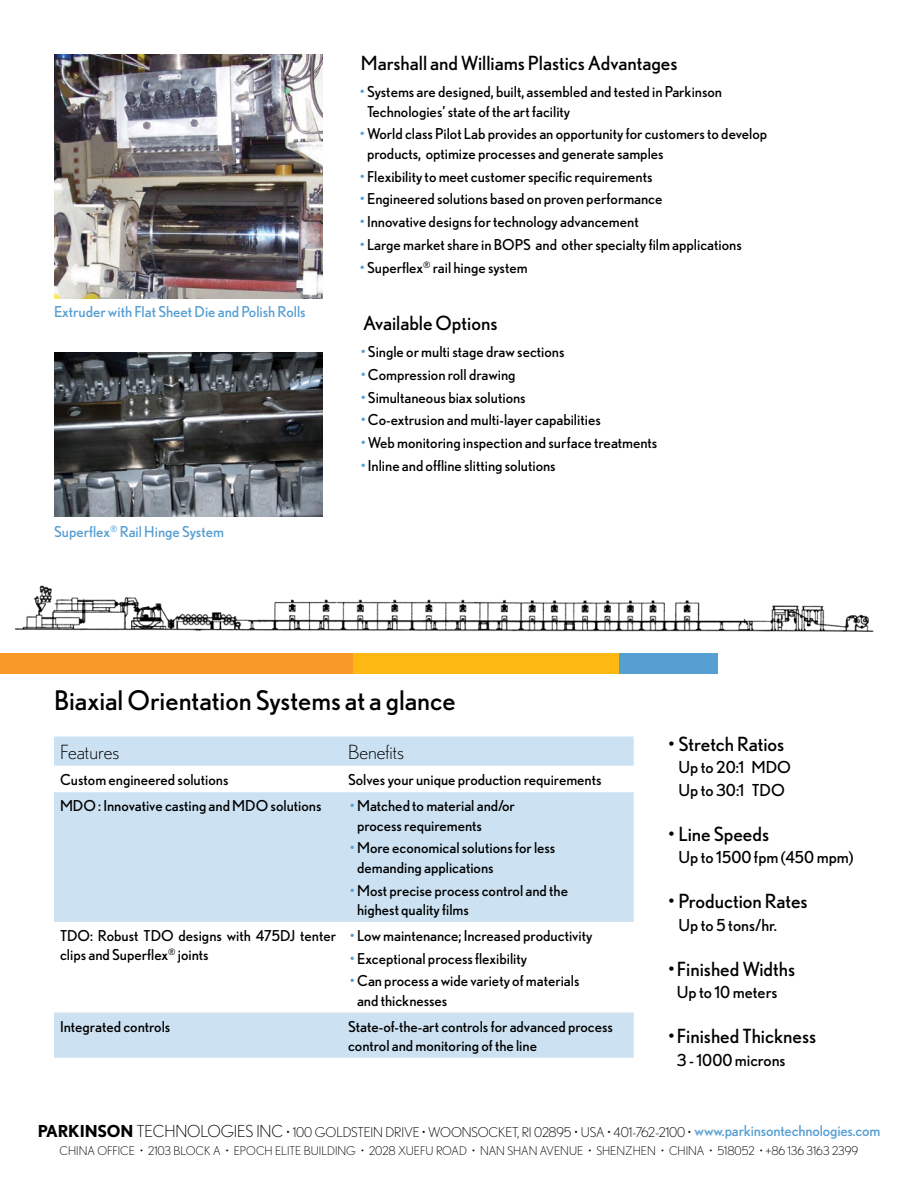
<style>
.page{position:relative;width:918px;height:1188px;background:#fff}
.page>*{position:absolute;margin:0;border:0;box-sizing:border-box;transform-origin:0 0}
.t1{font:27px "Nobel";color:#000}
.t2{font:19.5px "Nobel";color:#000}
.t3{font:300 19.5px "Nobel";color:#000}
.t4{font:16.5px/22.5px "Nobel";color:#000}
.t5{font:15px/19.5px "Nobel";color:#000}
.t6{font:15px "Nobel";color:#569fd3}
.t7{font:300 13.5px "Nobel";letter-spacing:-.01em;color:#000}
.t8{font:300 12px "Nobel";color:#000}
.s1{color:#569fd3}
.s2{font-weight:700;font-size:16.5px}
.s3{font-size:16.5px}
.s4{font-weight:400;font-size:15px;color:#569fd3}
</style>
<div class="page">
<img style="left:15px;top:585px;width:859px;height:47px">
<div style="left:287px;top:654px;width:343px;height:20px;background:#fdb813"></div>
<div style="left:0;top:654px;width:353px;height:20px;background:#f89828"></div>
<div style="left:619px;top:654px;width:98px;height:20px;background:#569fd3"></div>
<img style="left:54px;top:54px;width:268px;height:245px">
<svg style="left:54px;top:736px;width:580px;height:322px;fill:#cce2f2"></svg>
<img style="left:54px;top:353px;width:268px;height:164px">
<p class="t6" style="left:54px;top:303px;width:253px">Extruder with Flat Sheet Die and Polish Rolls</p>
<p class="t6" style="left:54px;top:523px;width:172px">Superflex<sup>®</sup> Rail Hinge System</p>
<h2 class="t2" style="left:361px;top:52px;width:318px">Marshall and Williams Plastics Advantages</h2>
<p class="t5" style="left:367px;top:82px;width:357px;text-indent:-8px"><span class="s1">•</span>Systems are designed, built, assembled and tested in Parkinson<br>Technologies’ state of the art facility</p>
<p class="t5" style="left:367px;top:124px;width:402px;text-indent:-8px"><span class="s1">•</span>World class Pilot Lab provides an opportunity for customers to develop products, optimize processes and generate samples</p>
<p class="t5" style="left:360px;top:166px;width:294px"><span class="s1">•</span>Flexibility to meet customer specific requirements</p>
<p class="t5" style="left:360px;top:189px;width:304px"><span class="s1">•</span>Engineered solutions based on proven performance</p>
<p class="t5" style="left:360px;top:212px;width:281px"><span class="s1">•</span>Innovative designs for technology advancement</p>
<p class="t5" style="left:360px;top:234px;width:384px"><span class="s1">•</span>Large market share in BOPS and other specialty film applications</p>
<p class="t5" style="left:360px;top:257px;width:170px"><span class="s1">•</span>Superflex<sup>®</sup> rail hinge system</p>
<h2 class="t2" style="left:363px;top:312px;width:136px">Available Options</h2>
<p class="t5" style="left:360px;top:342px;width:206px"><span class="s1">•</span>Single or multi stage draw sections</p>
<p class="t5" style="left:360px;top:365px;width:157px"><span class="s1">•</span>Compression roll drawing</p>
<p class="t5" style="left:360px;top:387px;width:167px"><span class="s1">•</span>Simultaneous biax solutions</p>
<p class="t5" style="left:360px;top:410px;width:242px"><span class="s1">•</span>Co-extrusion and multi-layer capabilities</p>
<p class="t5" style="left:360px;top:433px;width:299px"><span class="s1">•</span>Web monitoring inspection and surface treatments</p>
<p class="t5" style="left:360px;top:456px;width:197px"><span class="s1">•</span>Inline and offline slitting solutions</p>
<h1 class="t1" style="left:54px;top:684px;width:403px">Biaxial Orientation Systems at a glance</h1>
<h2 class="t3" style="left:60px;top:741px;width:61px">FEATURES</h2>
<h2 class="t3" style="left:348px;top:741px;width:58px">BENEFITS</h2>
<p class="t5" style="left:60px;top:769px;width:170px">Custom engineered solutions</p>
<p class="t5" style="left:348px;top:769px;width:255px">Solves your unique production requirements</p>
<p class="t5" style="left:60px;top:796px;width:263px">MDO : Innovative casting and MDO solutions</p>
<p class="t5" style="left:357px;top:796px;width:159px;text-indent:-8px"><span class="s1">•</span>Matched to material and/or process requirements</p>
<p class="t5" style="left:357px;top:838px;width:200px;text-indent:-8px"><span class="s1">•</span>More economical solutions for less demanding applications</p>
<p class="t5" style="left:357px;top:880px;width:212px;text-indent:-8px"><span class="s1">•</span>Most precise process control and the highest quality films</p>
<p class="t5" style="left:60px;top:926px;width:278px">TDO: Robust TDO designs with 475DJ tenter clips and Superflex<sup>®</sup> joints</p>
<p class="t5" style="left:350px;top:926px;width:244px"><span class="s1">•</span>Low maintenance; Increased productivity</p>
<p class="t5" style="left:350px;top:948px;width:179px"><span class="s1">•</span>Exceptional process flexibility</p>
<p class="t5" style="left:357px;top:971px;width:224px;text-indent:-8px"><span class="s1">•</span>Can process a wide variety of materials and thicknesses</p>
<p class="t5" style="left:60px;top:1016px;width:112px">Integrated controls</p>
<p class="t5" style="left:348px;top:1016px;width:266px">State-of-the-art controls for advanced process control and monitoring of the line</p>
<h2 class="t2" style="left:668px;top:732px;width:118px">• Stretch Ratios</h2>
<p class="t4" style="left:678px;top:756px;width:114px">Up to 20:1 MDO<br>Up to 30:1 TDO</p>
<h2 class="t2" style="left:668px;top:822px;width:103px">• Line Speeds</h2>
<p class="t4" style="left:678px;top:846px;width:177px">Up to 1500 fpm (450 mpm)</p>
<h2 class="t2" style="left:668px;top:890px;width:141px">• Production Rates</h2>
<p class="t4" style="left:678px;top:913px;width:100px">Up to 5 tons/hr.</p>
<h2 class="t2" style="left:668px;top:957px;width:129px">•Finished Widths</h2>
<p class="t4" style="left:677px;top:981px;width:102px">Up to 10 meters</p>
<h2 class="t2" style="left:668px;top:1025px;width:150px">•Finished Thickness</h2>
<p class="t4" style="left:677px;top:1048px;width:110px">3 - 1000 microns</p>
<p class="t7" style="left:38px;top:1124px;width:844px"><span class="s2">PARKINSON</span> <span class="s3">TECHNOLOGIES INC</span> • 100 GOLDSTEIN DRIVE • WOONSOCKET, RI 02895 • USA • 401-762-2100 • <span class="s4">www.parkinsontechnologies.com</span></p>
<p class="t8" style="left:60px;top:1144px;width:8px">CHINA</p>
<p class="t8" style="left:97px;top:1144px;width:8px">OFFICE</p>
<p class="t8" style="left:140px;top:1144px;width:49px">• 2103 BLOCK</p>
<p class="t8" style="left:213px;top:1144px;width:43px">A • EPOCH</p>
<p class="t8" style="left:275px;top:1144px;width:12px">ELITE</p>
<p class="t8" style="left:304px;top:1144px;width:15px">BUILDING</p>
<p class="t8" style="left:361px;top:1144px;width:53px">• 2028 XUEFU</p>
<p class="t8" style="left:436px;top:1144px;width:16px">ROAD</p>
<p class="t8" style="left:472px;top:1144px;width:51px">• NAN SHAN</p>
<p class="t8" style="left:540px;top:1144px;width:15px">AVENUE</p>
<p class="t8" style="left:588px;top:1144px;width:23px">• SHEN</p>
<p class="t8" style="left:625px;top:1144px;width:16px">ZHEN</p>
<p class="t8" style="left:661px;top:1144px;width:25px">• CHINA</p>
<p class="t8" style="left:709px;top:1144px;width:151px">• 518052 • +86 136 3163 2399</p>
</div>
